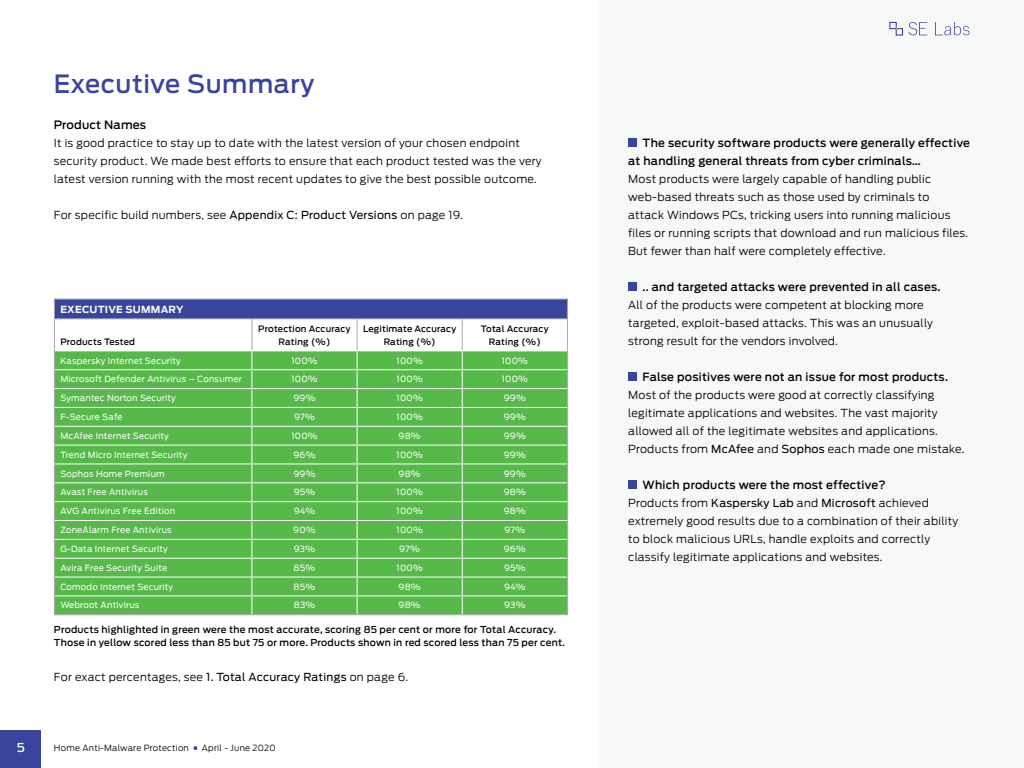
<style>
.page{position:relative;width:1024px;height:768px;background:#fff}
.page>*{position:absolute;margin:0;border:0;box-sizing:border-box;transform-origin:0 0}
.t1{font:500 25px "Antenna";letter-spacing:.025em;color:#39449c}
.t2{font:500 12.2px "Antenna";color:#fff}
.t3{font:500 11.5px "Antenna";letter-spacing:.015em;color:#000}
.t4{font:500 11.2px/18px "Antenna";letter-spacing:.025em;color:#000}
.t5{font:300 11px/18px "Antenna";letter-spacing:.025em;color:#000}
.t6{font:700 9.8px "Antenna";letter-spacing:.025em;color:#fff}
.t7{font:500 9.5px/13px "Antenna";letter-spacing:.025em;color:#000}
.t8{font:500 8.8px/13px "Antenna";letter-spacing:.02em;color:#000;text-align:center}
.t9{font:8.5px "Antenna";letter-spacing:.025em;color:#fff}
.t10{font:300 8.5px "Antenna";letter-spacing:.025em;color:#000}
.s1{font-weight:400}
</style>
<div class="page">
<div style="left:0;top:730px;width:41px;height:38px;background:#39449c"></div>
<svg style="left:194px;top:746px;width:3px;height:4px"></svg>
<div style="left:599px;top:0;width:425px;height:768px;background:#f7f8f8"></div>
<div style="left:628px;top:138px;width:9px;height:9px;background:#39449c"></div>
<div style="left:628px;top:282px;width:9px;height:9px;background:#39449c"></div>
<div style="left:628px;top:372px;width:9px;height:9px;background:#39449c"></div>
<div style="left:628px;top:480px;width:9px;height:9px;background:#39449c"></div>
<hr style="left:54px;top:299px;width:198px;height:1px;background:#a9a9a9">
<hr style="left:252px;top:299px;width:105px;height:1px;background:#a9a9a9">
<hr style="left:357px;top:299px;width:105px;height:1px;background:#a9a9a9">
<hr style="left:462px;top:299px;width:106px;height:1px;background:#a9a9a9">
<svg style="left:54px;top:300px;width:514px;height:314px;background:#6ebc69"></svg>
<hr style="left:54px;top:614px;width:198px;height:1px;background:#a9a9a9">
<hr style="left:252px;top:614px;width:105px;height:1px;background:#a9a9a9">
<hr style="left:357px;top:614px;width:105px;height:1px;background:#a9a9a9">
<hr style="left:462px;top:614px;width:106px;height:1px;background:#a9a9a9">
<svg style="left:908px;top:22px;width:19px;height:13px"></svg>
<svg style="left:935px;top:22px;width:34px;height:13px"></svg>
<div style="left:890px;top:22px;width:7px;height:7px;border:1px solid #2c368a"></div>
<div style="left:896px;top:28px;width:7px;height:7px;border:1px solid #2c368a"></div>
<h1 class="t1" style="left:54px;top:69px;width:262px">Executive Summary</h1>
<p class="t3" style="left:54px;top:118px;width:94px">Product Names</p>
<p class="t5" style="left:54px;top:134px;width:489px">It is good practice to stay up to date with the latest version of your chosen endpoint security product. We made best efforts to ensure that each product tested was the very latest version running with the most recent updates to give the best possible outcome.</p>
<p class="t5" style="left:54px;top:206px;width:410px">For specific build numbers, see <span class="s1">Appendix C: Product Versions</span> on page 19.</p>
<p class="t6" style="left:60px;top:303px;width:82px">EXECUTIVE SUMMAR</p>
<p class="t6" style="left:176px;top:303px;width:9px">Y</p>
<p class="t8" style="left:60px;top:335px;width:76px">Products Tested</p>
<p class="t8" style="left:258px;top:322px;width:94px">Protection Accuracy<br>Rating (%)</p>
<p class="t8" style="left:363px;top:322px;width:95px">Legitimate Accuracy<br>Rating (%)</p>
<p class="t8" style="left:481px;top:322px;width:69px">Total Accuracy<br>Rating (%)</p>
<p class="t9" style="left:60px;top:355px;width:122px">Kaspersky Internet Security</p>
<p class="t9" style="left:291px;top:355px;width:28px">100%</p>
<p class="t9" style="left:397px;top:355px;width:28px">100%</p>
<p class="t9" style="left:502px;top:355px;width:28px">100%</p>
<p class="t9" style="left:60px;top:374px;width:183px">Microsoft Defender Antivirus – Consumer</p>
<p class="t9" style="left:291px;top:374px;width:28px">100%</p>
<p class="t9" style="left:397px;top:374px;width:28px">100%</p>
<p class="t9" style="left:502px;top:374px;width:28px">100%</p>
<p class="t9" style="left:60px;top:393px;width:117px">Symantec Norton Security</p>
<p class="t9" style="left:293px;top:393px;width:24px">99%</p>
<p class="t9" style="left:397px;top:393px;width:28px">100%</p>
<p class="t9" style="left:504px;top:393px;width:24px">99%</p>
<p class="t9" style="left:60px;top:412px;width:64px">F-Secure Safe</p>
<p class="t9" style="left:294px;top:412px;width:22px">97%</p>
<p class="t9" style="left:397px;top:412px;width:28px">100%</p>
<p class="t9" style="left:504px;top:412px;width:24px">99%</p>
<p class="t9" style="left:60px;top:431px;width:110px">McAfee Internet Security</p>
<p class="t9" style="left:291px;top:431px;width:28px">100%</p>
<p class="t9" style="left:399px;top:431px;width:24px">98%</p>
<p class="t9" style="left:504px;top:431px;width:24px">99%</p>
<p class="t9" style="left:60px;top:450px;width:128px">Trend Micro Internet Security</p>
<p class="t9" style="left:293px;top:450px;width:24px">96%</p>
<p class="t9" style="left:397px;top:450px;width:28px">100%</p>
<p class="t9" style="left:504px;top:450px;width:24px">99%</p>
<p class="t9" style="left:60px;top:468px;width:106px">Sophos Home Premium</p>
<p class="t9" style="left:293px;top:468px;width:24px">99%</p>
<p class="t9" style="left:399px;top:468px;width:24px">98%</p>
<p class="t9" style="left:504px;top:468px;width:24px">99%</p>
<p class="t9" style="left:60px;top:487px;width:89px">Avast Free Antivirus</p>
<p class="t9" style="left:294px;top:487px;width:23px">95%</p>
<p class="t9" style="left:397px;top:487px;width:28px">100%</p>
<p class="t9" style="left:504px;top:487px;width:24px">98%</p>
<p class="t9" style="left:60px;top:506px;width:116px">AVG Antivirus Free Edition</p>
<p class="t9" style="left:294px;top:506px;width:23px">94%</p>
<p class="t9" style="left:397px;top:506px;width:28px">100%</p>
<p class="t9" style="left:504px;top:506px;width:24px">98%</p>
<p class="t9" style="left:60px;top:525px;width:113px">ZoneAlarm Free Antivirus</p>
<p class="t9" style="left:293px;top:525px;width:24px">90%</p>
<p class="t9" style="left:397px;top:525px;width:28px">100%</p>
<p class="t9" style="left:504px;top:525px;width:22px">97%</p>
<p class="t9" style="left:60px;top:544px;width:109px">G-Data Internet Security</p>
<p class="t9" style="left:294px;top:544px;width:23px">93%</p>
<p class="t9" style="left:399px;top:544px;width:22px">97%</p>
<p class="t9" style="left:504px;top:544px;width:24px">96%</p>
<p class="t9" style="left:60px;top:563px;width:108px">Avira Free Security Suite</p>
<p class="t9" style="left:294px;top:563px;width:23px">85%</p>
<p class="t9" style="left:397px;top:563px;width:28px">100%</p>
<p class="t9" style="left:504px;top:563px;width:23px">95%</p>
<p class="t9" style="left:60px;top:582px;width:114px">Comodo Internet Security</p>
<p class="t9" style="left:294px;top:582px;width:23px">85%</p>
<p class="t9" style="left:399px;top:582px;width:24px">98%</p>
<p class="t9" style="left:504px;top:582px;width:23px">94%</p>
<p class="t9" style="left:60px;top:600px;width:81px">Webroot Antivirus</p>
<p class="t9" style="left:294px;top:600px;width:23px">83%</p>
<p class="t9" style="left:399px;top:600px;width:24px">98%</p>
<p class="t9" style="left:504px;top:600px;width:23px">93%</p>
<p class="t7" style="left:54px;top:623px;width:513px">Products highlighted in green were the most accurate, scoring 85 per cent or more for Total Accuracy.<br>Those in yellow scored less than 85 but 75 or more. Products shown in red scored less than 75 per cent.</p>
<p class="t5" style="left:54px;top:668px;width:356px">For exact percentages, see <span class="s1">1. Total Accuracy Ratings</span> on page 6.</p>
<p class="t2" style="left:17px;top:740px;width:10px">5</p>
<p class="t10" style="left:54px;top:743px;width:136px">Home Anti-Malware Protection</p>
<p class="t10" style="left:202px;top:743px;width:75px">April - June 2020</p>
<p class="t4" style="left:628px;top:134px;width:343px;text-indent:14px">The security software products were generally effective at handling general threats from cyber criminals…</p>
<p class="t5" style="left:628px;top:170px;width:341px">Most products were largely capable of handling public web-based threats such as those used by criminals to<br>attack Windows PCs, tricking users into running malicious files or running scripts that download and run malicious files.<br>But fewer than half were completely effective.</p>
<p class="t4" style="left:643px;top:278px;width:299px">.. and targeted attacks were prevented in all cases.</p>
<p class="t5" style="left:628px;top:296px;width:306px">All of the products were competent at blocking more targeted, exploit-based attacks. This was an unusually strong result for the vendors involved.</p>
<p class="t4" style="left:643px;top:368px;width:307px">False positives were not an issue for most products.</p>
<p class="t5" style="left:628px;top:386px;width:338px">Most of the products were good at correctly classifying legitimate applications and websites. The vast majority allowed all of the legitimate websites and applications.<br>Products from <span class="s1">McAfee</span> and <span class="s1">Sophos</span> each made one mistake.</p>
<p class="t4" style="left:643px;top:476px;width:245px">Which products were the most effective?</p>
<p class="t5" style="left:628px;top:494px;width:332px">Products from <span class="s1">Kaspersky Lab</span> and <span class="s1">Microsoft</span> achieved extremely good results due to a combination of their ability to block malicious URLs, handle exploits and correctly classify legitimate applications and websites.</p>
</div>
